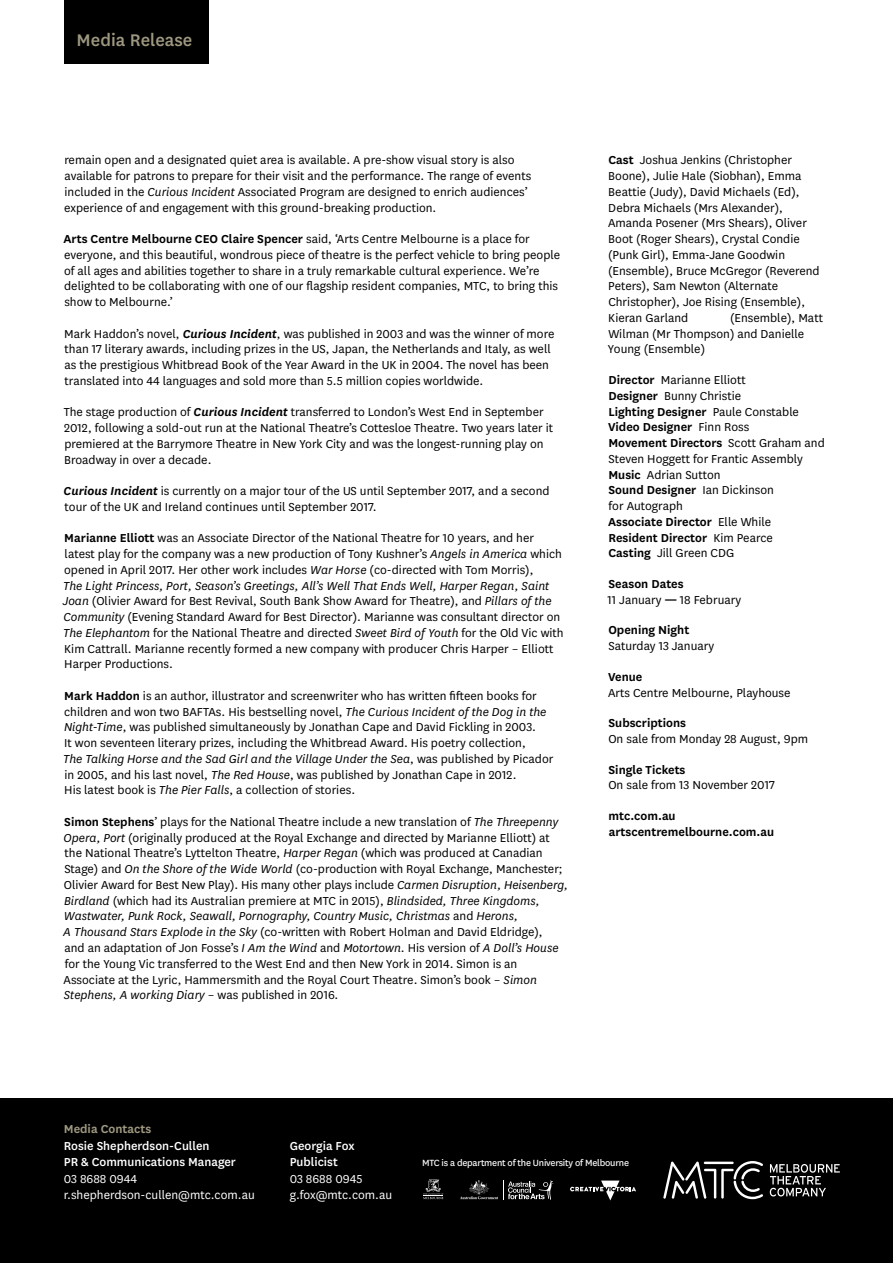
<style>
.page{position:relative;width:893px;height:1263px;background:#fff}
.page>*{position:absolute;margin:0;border:0;box-sizing:border-box;transform-origin:0 0}
.t1{font:500 19.65px "National";color:#9e9880}
.t2{font:13.5px/15.8px "National";color:#000}
.t3{font:600 13.5px/15.8px "National";color:#000}
.t4{font:13.5px/16.5px "National";color:#fff}
.t5{font:500 13.5px/16.5px "National";color:#fff}
.t6{font:600 13.5px "National";color:#9e9880}
.t7{font:10.5px "National";letter-spacing:-.02em;color:#fff}
.s1{font-style:italic}
.s2{font-weight:600}
.s3{font-weight:600;font-style:italic}
.s4{font-family:"Fugue"}
</style>
<div class="page">
<div style="left:0;top:1098px;width:893px;height:165px;background:#000"></div>
<div style="left:64px;top:0;width:144px;height:64px;background:#000"></div>
<svg style="left:663px;top:1161px;width:177px;height:38px"></svg>
<svg style="left:460px;top:1180px;width:93px;height:20px"></svg>
<svg style="left:570px;top:1180px;width:66px;height:20px"></svg>
<svg style="left:423px;top:1179px;width:20px;height:20px"></svg>
<h1 class="t1" style="left:77px;top:26px;width:117px">Media Release</h1>
<p class="t2" style="left:64px;top:152px;width:469px">remain open and a designated quiet area is available. A pre-show visual story is also available for patrons to prepare for their visit and the performance. The range of events included in the <span class="s1">Curious Incident</span> Associated Program are designed to enrich audiences’ experience of and engagement with this ground-breaking production.</p>
<p class="t2" style="left:64px;top:230px;width:498px"><span class="s2">Arts Centre Melbourne CEO Claire Spencer</span> said, ‘Arts Centre Melbourne is a place for everyone, and this beautiful, wondrous piece of theatre is the perfect vehicle to bring people of all ages and abilities together to share in a truly remarkable cultural experience. We’re delighted to be collaborating with one of our flagship resident companies, MTC, to bring this show to Melbourne.’</p>
<p class="t2" style="left:64px;top:325px;width:492px">Mark Haddon’s novel, <span class="s3">Curious Incident</span>, was published in 2003 and was the winner of more than 17 literary awards, including prizes in the US, Japan, the Netherlands and Italy, as well as the prestigious Whitbread Book of the Year Award in the UK in 2004. The novel has been translated into 44 languages and sold more than 5.5 million copies worldwide.</p>
<p class="t2" style="left:64px;top:404px;width:491px">The stage production of <span class="s3">Curious Incident</span> transferred to London’s West End in September 2012, following a sold-out run at the National Theatre’s Cottesloe Theatre. Two years later it premiered at the Barrymore Theatre in New York City and was the longest-running play on Broadway in over a decade.</p>
<p class="t2" style="left:64px;top:482px;width:487px"><span class="s3">Curious Incident</span> is currently on a major tour of the US until September 2017, and a second tour of the UK and Ireland continues until September 2017.</p>
<p class="t2" style="left:63px;top:530px;width:503px"><span class="s2">Marianne Elliott</span> was an Associate Director of the National Theatre for 10 years, and her latest play for the company was a new production of Tony Kushner’s <span class="s1">Angels in America</span> which opened in April 2017. Her other work includes <span class="s1">War Horse</span> (co-directed with Tom Morris),<br><span class="s1">The Light Princess, Port, Season’s Greetings, All’s Well That Ends Well, Harper Regan, Saint Joan</span> (Olivier Award for Best Revival, South Bank Show Award for Theatre), and <span class="s1">Pillars of the Community</span> (Evening Standard Award for Best Director). Marianne was consultant director on <span class="s1">The Elephantom</span> for the National Theatre and directed <span class="s1">Sweet Bird of Youth</span> for the Old Vic with Kim Cattrall. Marianne recently formed a new company with producer Chris Harper – Elliott Harper Productions.</p>
<p class="t2" style="left:63px;top:687px;width:492px"><span class="s2">Mark Haddon</span> is an author, illustrator and screenwriter who has written fifteen books for children and won two BAFTAs. His bestselling novel, <span class="s1">The Curious Incident of the Dog in the Night-Time</span>, was published simultaneously by Jonathan Cape and David Fickling in 2003.<br>It won seventeen literary prizes, including the Whitbread Award. His poetry collection,<br><span class="s1">The Talking Horse and the Sad Girl and the Village Under the Sea</span>, was published by Picador in 2005, and his last novel, <span class="s1">The Red House</span>, was published by Jonathan Cape in 2012.<br>His latest book is <span class="s1">The Pier Falls</span>, a collection of stories.</p>
<p class="t2" style="left:63px;top:813px;width:506px"><span class="s2">Simon Stephens</span>’ plays for the National Theatre include a new translation of <span class="s1">The Threepenny Opera, Port</span> (originally produced at the Royal Exchange and directed by Marianne Elliott) at the National Theatre’s Lyttelton Theatre, <span class="s1">Harper Regan</span> (which was produced at Canadian Stage) and <span class="s1">On the Shore of the Wide World</span> (co-production with Royal Exchange, Manchester; Olivier Award for Best New Play). His many other plays include <span class="s1">Carmen Disruption, Heisenberg, Birdland</span> (which had its Australian premiere at MTC in 2015), <span class="s1">Blindsided, Three Kingdoms, Wastwater, Punk Rock, Seawall, Pornography, Country Music, Christmas</span> and <span class="s1">Herons,<br>A Thousand Stars Explode in the Sky</span> (co-written with Robert Holman and David Eldridge),<br>and an adaptation of Jon Fosse’s <span class="s1">I Am the Wind</span> and <span class="s1">Motortown</span>. His version of <span class="s1">A Doll’s House </span>for the Young Vic transferred to the West End and then New York in 2014. Simon is an Associate at the Lyric, Hammersmith and the Royal Court Theatre. Simon’s book – <span class="s1">Simon Stephens, A working Diary</span> – was published in 2016.</p>
<p class="t2" style="left:608px;top:152px;width:213px"><span class="s2">Cast</span> Joshua Jenkins (Christopher Boone), Julie Hale (Siobhan), Emma Beattie (Judy), David Michaels (Ed), Debra Michaels (Mrs Alexander), Amanda Posener (Mrs Shears), Oliver Boot (Roger Shears), Crystal Condie (Punk Girl), Emma-Jane Goodwin (Ensemble), Bruce McGregor (Reverend Peters), Sam Newton (Alternate Christopher), Joe Rising (Ensemble), Kieran Garland</p>
<p class="t2" style="left:608px;top:309px;width:217px;text-indent:122px">(Ensemble), Matt<br>Wilman (Mr Thompson) and Danielle<br>Young (Ensemble)</p>
<p class="t2" style="left:608px;top:371px;width:218px"><span class="s2">Director</span> Marianne Elliott<br><span class="s2">Designer</span> Bunny Christie<br><span class="s2">Lighting Designer</span> Paule Constable<br><span class="s2">Video Designer</span> Finn Ross<br><span class="s2">Movement Directors</span> Scott Graham and<br>Steven Hoggett for Frantic Assembly<br><span class="s2">Music</span> Adrian Sutton<br><span class="s2">Sound Designer</span> Ian Dickinson<br>for Autograph<br><span class="s2">Associate Director</span> Elle While<br><span class="s2">Resident Director</span> Kim Pearce<br><span class="s2">Casting</span> Jill Green CDG</p>
<p class="t2" style="left:608px;top:575px;width:135px"><span class="s2">Season Dates<br></span>11 January <span class="s4">—</span> 18 February</p>
<p class="t3" style="left:608px;top:622px;width:82px">Opening Night</p>
<p class="t2" style="left:609px;top:638px;width:107px">Saturday 13 January</p>
<p class="t3" style="left:608px;top:668px;width:36px">Venue</p>
<p class="t2" style="left:608px;top:684px;width:184px">Arts Centre Melbourne, Playhouse</p>
<p class="t3" style="left:608px;top:714px;width:79px">Subscriptions</p>
<p class="t2" style="left:608px;top:730px;width:201px">On sale from Monday 28 August, 9pm</p>
<p class="t3" style="left:608px;top:761px;width:79px">Single Tickets</p>
<p class="t2" style="left:608px;top:777px;width:168px">On sale from 13 November 2017</p>
<p class="t3" style="left:608px;top:807px;width:167px">mtc.com.au artscentremelbourne.com.au</p>
<p class="t6" style="left:64px;top:1120px;width:89px">Media Contacts</p>
<p class="t5" style="left:64px;top:1136px;width:174px">Rosie Shepherdson-Cullen<br>PR &amp; Communications Manager</p>
<p class="t4" style="left:64px;top:1170px;width:192px">03 8688 0944 r.shepherdson-cullen@mtc.com.au</p>
<p class="t5" style="left:290px;top:1136px;width:66px">Georgia Fox<br>Publicist</p>
<p class="t4" style="left:290px;top:1170px;width:104px">03 8688 0945 g.fox@mtc.com.au</p>
<p class="t7" style="left:422px;top:1156px;width:208px">MTC is a department of the University of Melbourne</p>
</div>
